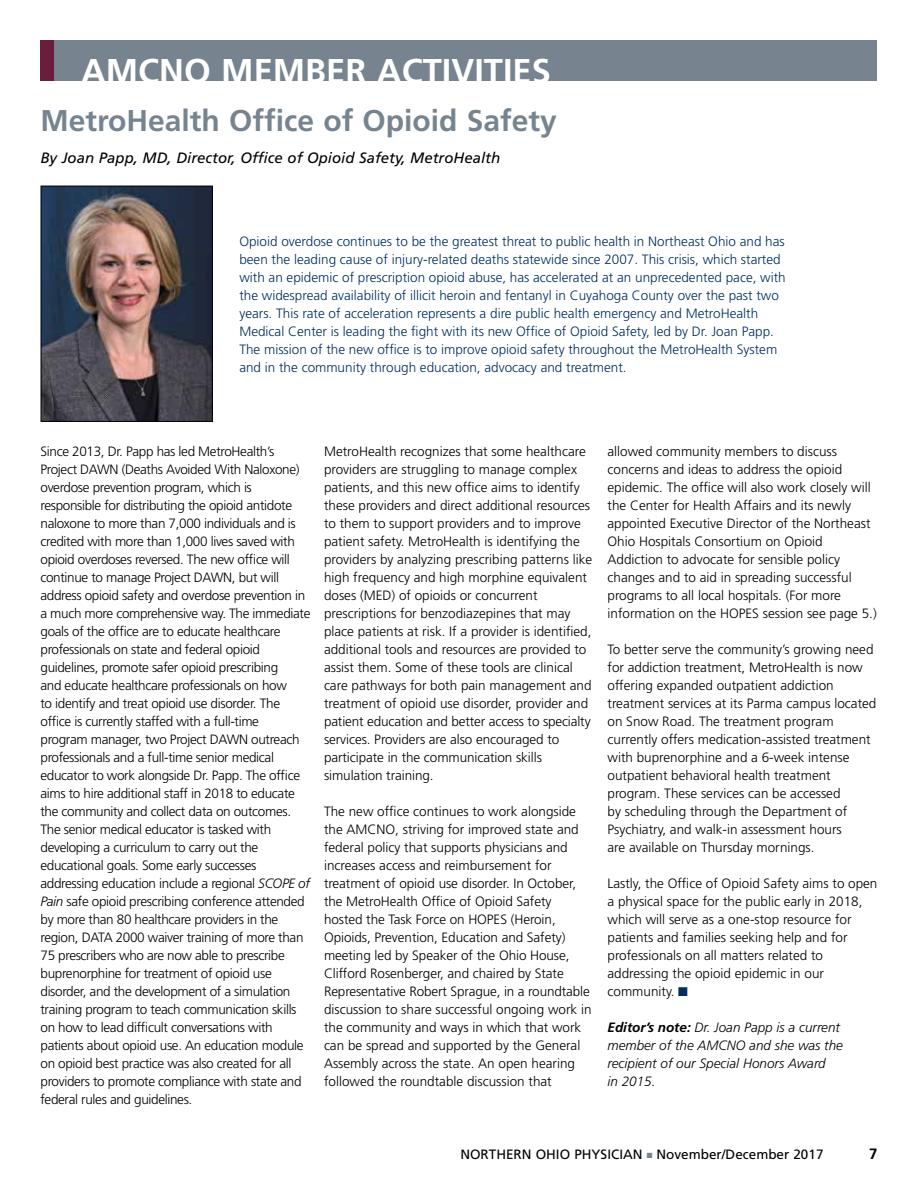
<style>
.page{position:relative;width:918px;height:1188px;background:#fff}
.page>*{position:absolute;margin:0;border:0;box-sizing:border-box;transform-origin:0 0}
.t1{font:700 34.35px "Frutiger";color:#fff}
.t2{font:700 30px "Frutiger";color:#77848f}
.t3{font:italic 15px "Frutiger";color:#000}
.t4{font:700 15px "Frutiger";color:#000}
.t5{font:300 13.5px/18px "Frutiger";color:#000}
.t6{font:300 13.5px/18px "Frutiger";letter-spacing:-.025em;color:#000}
.t7{font:300 13.5px/18px "Frutiger";color:#002f60}
.t8{font:italic 300 13.5px/18px "Frutiger";color:#000}
.t9{font:13.5px "Frutiger";color:#000}
.s1{font-style:italic}
.s2{color:#002f60}
.s3{font-weight:700}
.s4{color:#77848f}
</style>
<div class="page">
<div style="left:40px;top:40px;width:838px;height:41px;background:#77848f"></div>
<div style="left:40px;top:40px;width:14px;height:41px;background:#6b1d3c"></div>
<img style="left:43px;top:188px;width:168px;height:232px">
<div style="left:41px;top:186px;width:172px;height:236px;border:1px solid #000"></div>
<h1 class="t1" style="left:81px;top:51px;width:471px">AMCNO MEMBER ACTIVITIES</h1>
<h2 class="t2" style="left:40px;top:103px;width:518px">MetroHealth Office of Opioid Safety</h2>
<p class="t3" style="left:40px;top:149px;width:461px">By Joan Papp, MD, Director, Office of Opioid Safety, MetroHealth</p>
<p class="t7" style="left:239px;top:232px;width:548px">Opioid overdose continues to be the greatest threat to public health in Northeast Ohio and has been the leading cause of injury-related deaths statewide since 2007. This crisis, which started with an epidemic of prescription opioid abuse, has accelerated at an unprecedented pace, with the widespread availability of illicit heroin and fentanyl in Cuyahoga County over the past two years. This rate of acceleration represents a dire public health emergency and MetroHealth Medical Center is leading the fight with its new Office of Opioid Safety, led by Dr. Joan Papp.<br>The mission of the new office is to improve opioid safety throughout the MetroHealth System and in the community through education, advocacy and treatment.</p>
<p class="t6" style="left:40px;top:442px;width:272px">Since 2013, Dr. Papp has led MetroHealth’s Project DAWN (Deaths Avoided With Naloxone) overdose prevention program, which is responsible for distributing the opioid antidote naloxone to more than 7,000 individuals and is credited with more than 1,000 lives saved with opioid overdoses reversed. The new office will continue to manage Project DAWN, but will address opioid safety and overdose prevention in a much more comprehensive way. The immediate goals of the office are to educate healthcare professionals on state and federal opioid guidelines, promote safer opioid prescribing<br>and educate healthcare professionals on how<br>to identify and treat opioid use disorder. The office is currently staffed with a full-time<br>program manager, two Project DAWN outreach professionals and a full-time senior medical educator to work alongside Dr. Papp. The office aims to hire additional staff in 2018 to educate the community and collect data on outcomes.<br>The senior medical educator is tasked with developing a curriculum to carry out the educational goals. Some early successes addressing education include a regional <span class="s1">SCOPE of Pain</span> safe opioid prescribing conference attended by more than 80 healthcare providers in the region, DATA 2000 waiver training of more than 75 prescribers who are now able to prescribe buprenorphine for treatment of opioid use disorder, and the development of a simulation training program to teach communication skills on how to lead difficult conversations with patients about opioid use. An education module on opioid best practice was also created for all providers to promote compliance with state and federal rules and guidelines.</p>
<p class="t5" style="left:324px;top:442px;width:270px">MetroHealth recognizes that some healthcare providers are struggling to manage complex patients, and this new office aims to identify these providers and direct additional resources to them to support providers and to improve patient safety. MetroHealth is identifying the providers by analyzing prescribing patterns like high frequency and high morphine equivalent doses (MED) of opioids or concurrent prescriptions for benzodiazepines that may place patients at risk. If a provider is identified, additional tools and resources are provided to assist them. Some of these tools are clinical care pathways for both pain management and treatment of opioid use disorder, provider and patient education and better access to specialty services. Providers are also encouraged to participate in the communication skills simulation training.</p>
<p class="t5" style="left:324px;top:802px;width:269px">The new office continues to work alongside the AMCNO, striving for improved state and federal policy that supports physicians and increases access and reimbursement for treatment of opioid use disorder. In October, the MetroHealth Office of Opioid Safety hosted the Task Force on HOPES (Heroin, Opioids, Prevention, Education and Safety) meeting led by Speaker of the Ohio House, Clifford Rosenberger, and chaired by State Representative Robert Sprague, in a roundtable discussion to share successful ongoing work in the community and ways in which that work can be spread and supported by the General Assembly across the state. An open hearing followed the roundtable discussion that</p>
<p class="t5" style="left:608px;top:442px;width:271px">allowed community members to discuss concerns and ideas to address the opioid epidemic. The office will also work closely will the Center for Health Affairs and its newly appointed Executive Director of the Northeast Ohio Hospitals Consortium on Opioid Addiction to advocate for sensible policy changes and to aid in spreading successful programs to all local hospitals. (For more information on the HOPES session see page 5.)</p>
<p class="t5" style="left:608px;top:640px;width:270px">To better serve the community’s growing need for addiction treatment, MetroHealth is now offering expanded outpatient addiction treatment services at its Parma campus located on Snow Road. The treatment program currently offers medication-assisted treatment with buprenorphine and a 6-week intense outpatient behavioral health treatment program. These services can be accessed<br>by scheduling through the Department of Psychiatry, and walk-in assessment hours<br>are available on Thursday mornings.</p>
<p class="t5" style="left:608px;top:874px;width:271px">Lastly, the Office of Opioid Safety aims to open a physical space for the public early in 2018, which will serve as a one-stop resource for patients and families seeking help and for professionals on all matters related to addressing the opioid epidemic in our community. <span class="s2">■</span></p>
<p class="t8" style="left:608px;top:1018px;width:237px"><span class="s3">Editor’s note:</span> Dr. Joan Papp is a current member of the AMCNO and she was the recipient of our Special Honors Award<br>in 2015.</p>
<p class="t9" style="left:460px;top:1147px;width:365px">NORTHERN OHIO PHYSICIAN <span class="s4">■</span> November/December 2017</p>
<p class="t4" style="left:869px;top:1145px;width:10px">7</p>
</div>
